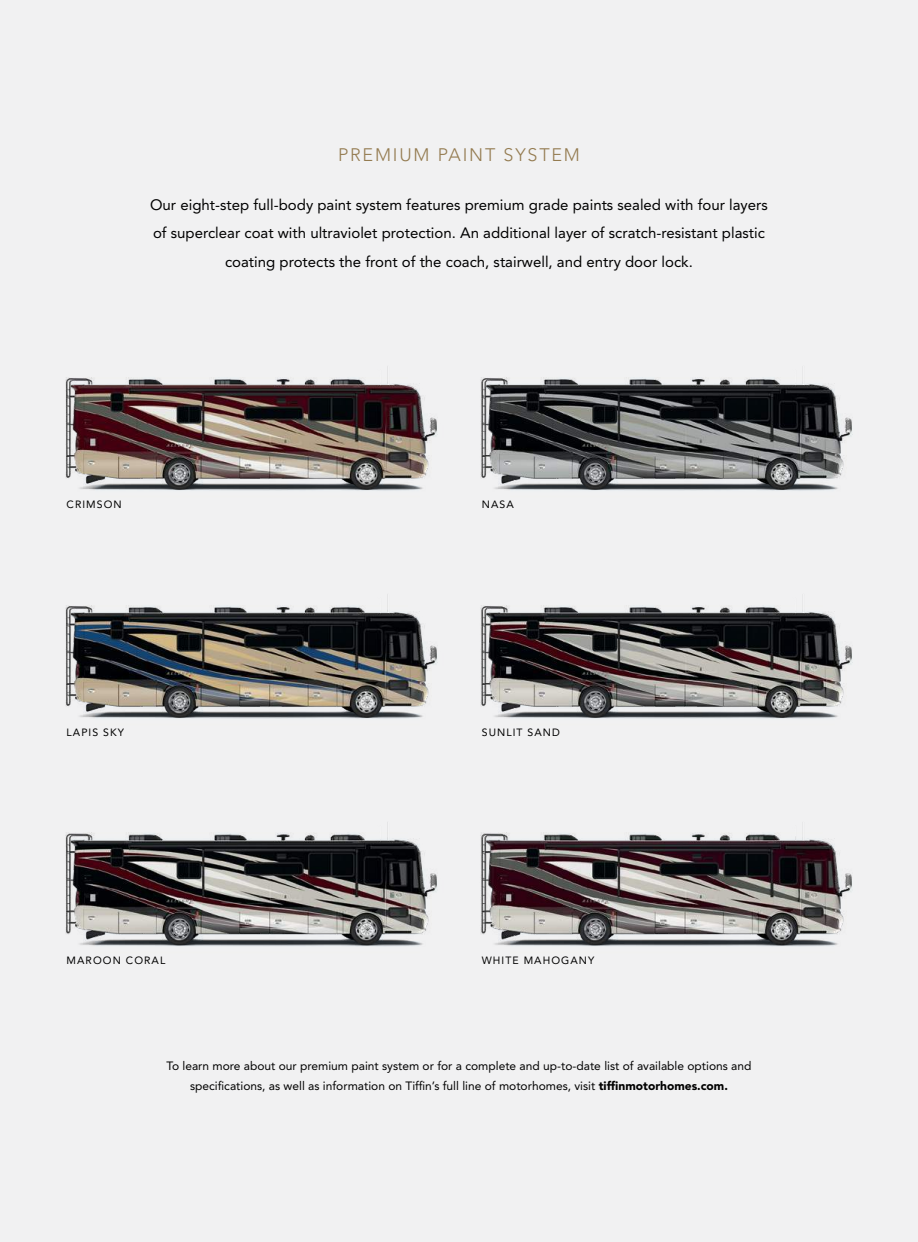
<style>
.page{position:relative;width:918px;height:1242px;background:#f1f1f2}
.page>*{position:absolute;margin:0;border:0;box-sizing:border-box;transform-origin:0 0}
.t1{font:300 18px "Avenir LT Std";letter-spacing:.1em;color:#947b50}
.t2{font:15px/28.5px "Avenir LT Std";color:#000;text-align:center}
.t3{font:12px/19.5px "Avenir LT Std";color:#000;text-align:center}
.t4{font:10.5px "Avenir LT Std";letter-spacing:.1em;color:#000}
.s1{font-weight:900}
</style>
<div class="page">
<img style="left:480px;top:832px;width:372px;height:115px">
<img style="left:65px;top:366px;width:373px;height:125px">
<img style="left:480px;top:377px;width:373px;height:114px">
<img style="left:65px;top:594px;width:373px;height:125px">
<img style="left:480px;top:605px;width:373px;height:114px">
<img style="left:65px;top:822px;width:372px;height:125px">
<p class="t1" style="left:338px;top:144px;width:243px">PREMIUM PAINT SYSTEM</p>
<p class="t2" style="left:150px;top:190px;width:619px">Our eight-step full-body paint system features premium grade paints sealed with four layers of superclear coat with ultraviolet protection. An additional layer of scratch-resistant plastic coating protects the front of the coach, stairwell, and entry door lock.</p>
<p class="t4" style="left:67px;top:499px;width:57px">CRIMSON</p>
<p class="t4" style="left:482px;top:499px;width:33px">NASA</p>
<p class="t4" style="left:67px;top:726px;width:59px">LAPIS SKY</p>
<p class="t4" style="left:482px;top:726px;width:80px">SUNLIT SAND</p>
<p class="t4" style="left:67px;top:954px;width:100px">MAROON CORAL</p>
<p class="t4" style="left:482px;top:954px;width:114px">WHITE MAHOGANY</p>
<p class="t3" style="left:166px;top:1056px;width:587px">To learn more about our premium paint system or for a complete and up-to-date list of available options and specifications, as well as information on Tiffin’s full line of motorhomes, visit <span class="s1">tiffinmotorhomes.com.</span></p>
</div>
